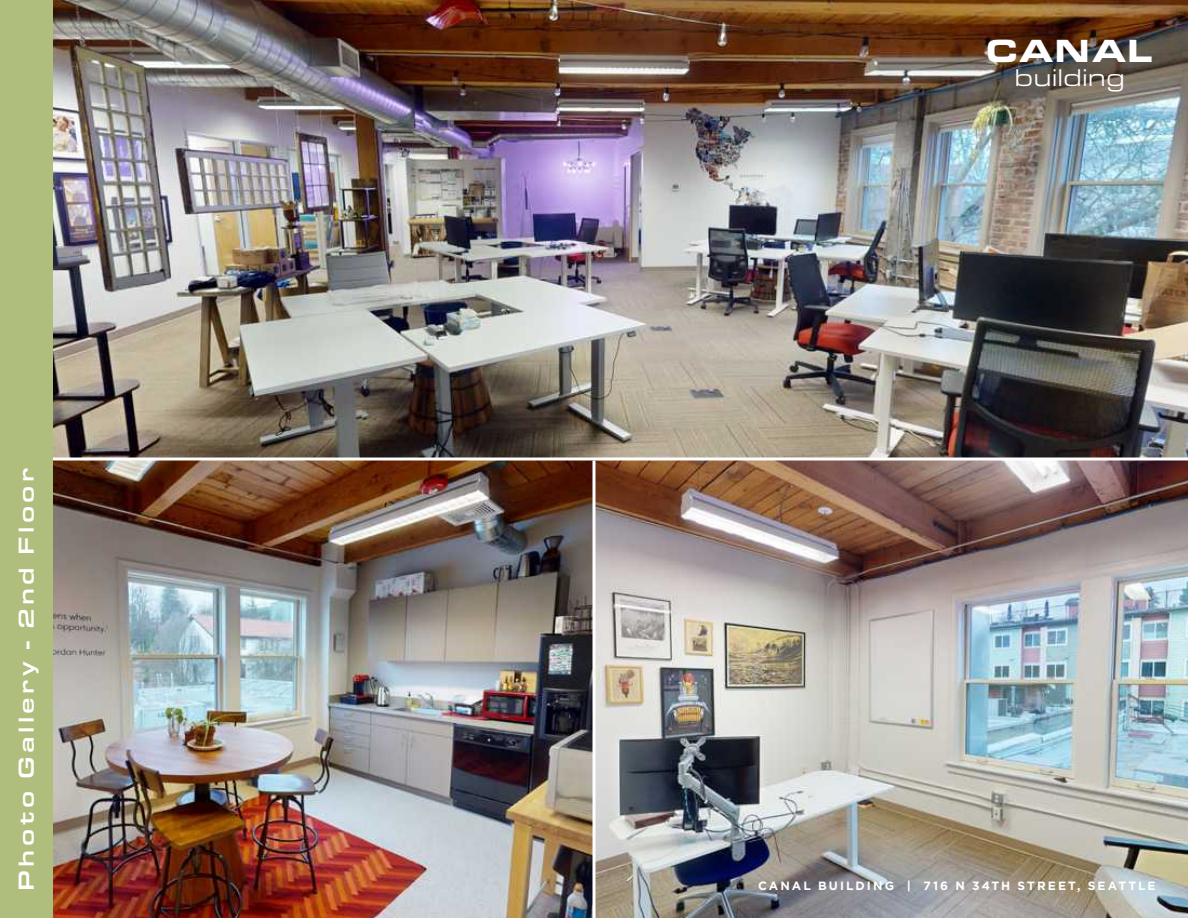
<style>
.page{position:relative;width:1188px;height:918px;background:#fff}
.page>*{position:absolute;margin:0;border:0;box-sizing:border-box;transform-origin:0 0}
.t1{font:900 33.3px "Eurostile Ext";letter-spacing:.025em;color:#fff}
.t2{font:24.9px "Eurostile Ext";color:#fff}
.t3{font:500 22.5px "Eurostile Ext";letter-spacing:.145em;color:#fff}
.t4{font:700 12px "Gotham";letter-spacing:.175em;color:#fff}
</style>
<div class="page">
<img style="left:53px;top:0;width:1135px;height:918px">
<hr style="left:0;top:458px;width:1188px;height:2px;background:#fff">
<svg style="left:592px;top:460px;width:4px;height:458px"></svg>
<div style="left:0;top:0;width:53px;height:918px;background:#afbe7c"></div>
<h3 class="t3" style="left:10px;top:891px;width:424px;rotate:-90deg">Photo Gallery - 2nd Floor</h3>
<h1 class="t1" style="left:985px;top:26px;width:169px">CANAL</h1>
<h2 class="t2" style="left:1015px;top:60px;width:112px">building</h2>
<p class="t4" style="left:758px;top:878px;width:399px">CANAL BUILDING | 716 N 34TH STREET, SEATTLE</p>
</div>
